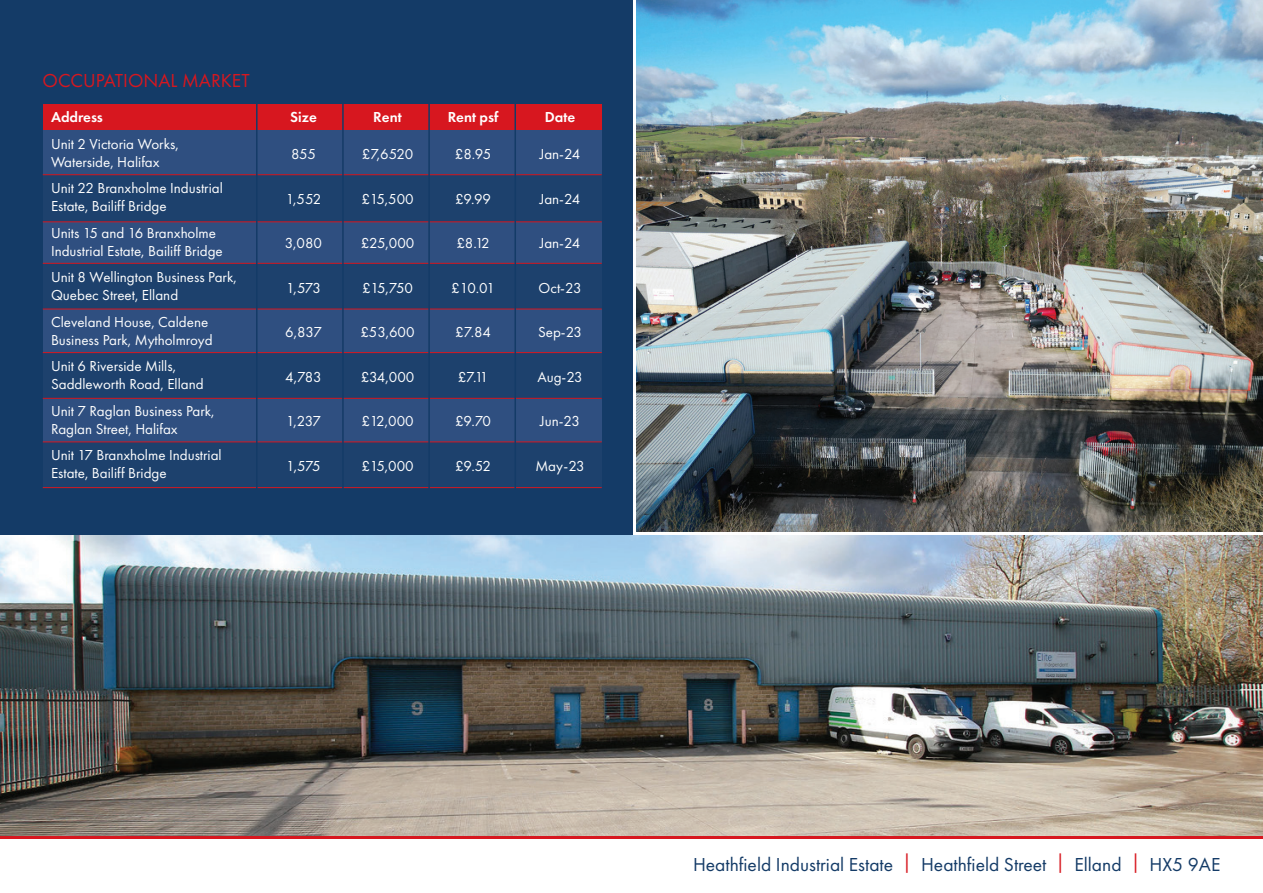
<style>
.page{position:relative;width:1263px;height:893px;background:#fff}
.page>*{position:absolute;margin:0;border:0;box-sizing:border-box;transform-origin:0 0}
.t1{font:19.5px "Futura PT";color:#143b67}
.t2{font:19.5px "Futura PT";color:#d7171f}
.t3{font:15px "Futura PT";color:#fff}
.t4{font:600 15px "Futura PT";color:#fff}
</style>
<div class="page">
<div style="left:0;top:0;width:632px;height:838px;background:#143b67"></div>
<div style="left:43px;top:105px;width:559px;height:383px;background:#2f4f80"></div>
<img style="left:637px;top:0;width:626px;height:531px">
<hr style="left:0;top:835px;width:1263px;height:3px;background:#d7171f">
<div style="left:43px;top:174px;width:559px;height:47px;background:#1d416d"></div>
<div style="left:43px;top:263px;width:559px;height:46px;background:#1d416d"></div>
<div style="left:43px;top:353px;width:559px;height:45px;background:#1d416d"></div>
<div style="left:43px;top:442px;width:559px;height:46px;background:#1d416d"></div>
<hr style="left:43px;top:221px;width:559px;height:1px;background:#d7171f">
<hr style="left:43px;top:174px;width:559px;height:1px;background:#d7171f">
<hr style="left:43px;top:263px;width:559px;height:1px;background:#d7171f">
<hr style="left:43px;top:352px;width:559px;height:1px;background:#d7171f">
<hr style="left:43px;top:441px;width:559px;height:1px;background:#d7171f">
<hr style="left:43px;top:309px;width:559px;height:1px;background:#d7171f">
<hr style="left:43px;top:398px;width:559px;height:1px;background:#d7171f">
<hr style="left:43px;top:487px;width:559px;height:1px;background:#d7171f">
<div style="left:43px;top:105px;width:559px;height:25px;background:#d7171f"></div>
<img style="left:0;top:536px;width:1263px;height:300px">
<hr style="left:256px;top:99px;width:2px;height:406px;background:#143b67">
<hr style="left:342px;top:99px;width:2px;height:406px;background:#143b67">
<hr style="left:428px;top:99px;width:2px;height:406px;background:#143b67">
<hr style="left:514px;top:99px;width:2px;height:406px;background:#143b67">
<p class="t2" style="left:43px;top:69px;width:209px">OCCUPATIONAL MARKET</p>
<p class="t4" style="left:51px;top:108px;width:53px">Address</p>
<p class="t4" style="left:290px;top:108px;width:28px">Size</p>
<p class="t4" style="left:373px;top:108px;width:30px">Rent</p>
<p class="t4" style="left:448px;top:108px;width:52px">Rent psf</p>
<p class="t4" style="left:545px;top:108px;width:32px">Date</p>
<p class="t3" style="left:51px;top:135px;width:129px">Unit 2 Victoria Works,</p>
<p class="t3" style="left:291px;top:145px;width:26px">855</p>
<p class="t3" style="left:362px;top:145px;width:53px">£7,6520</p>
<p class="t3" style="left:455px;top:145px;width:38px">£8.95</p>
<p class="t3" style="left:540px;top:145px;width:42px">Jan-24</p>
<p class="t3" style="left:51px;top:153px;width:110px">Waterside, Halifax</p>
<p class="t3" style="left:51px;top:179px;width:173px">Unit 22 Branxholme Industrial</p>
<p class="t3" style="left:286px;top:190px;width:37px">1,552</p>
<p class="t3" style="left:361px;top:190px;width:54px">£15,500</p>
<p class="t3" style="left:455px;top:190px;width:38px">£9.99</p>
<p class="t3" style="left:540px;top:190px;width:42px">Jan-24</p>
<p class="t3" style="left:51px;top:197px;width:117px">Estate, Bailiff Bridge</p>
<p class="t3" style="left:51px;top:224px;width:166px">Units 15 and 16 Branxholme</p>
<p class="t3" style="left:285px;top:234px;width:39px">3,080</p>
<p class="t3" style="left:361px;top:234px;width:55px">£25,000</p>
<p class="t3" style="left:456px;top:234px;width:35px">£8.12</p>
<p class="t3" style="left:540px;top:234px;width:42px">Jan-24</p>
<p class="t3" style="left:51px;top:242px;width:173px">Industrial Estate, Bailiff Bridge</p>
<p class="t3" style="left:51px;top:268px;width:187px">Unit 8 Wellington Business Park,</p>
<p class="t3" style="left:286px;top:279px;width:36px">1,573</p>
<p class="t3" style="left:362px;top:279px;width:53px">£15,750</p>
<p class="t3" style="left:451px;top:279px;width:45px">£10.01</p>
<p class="t3" style="left:539px;top:279px;width:44px">Oct-23</p>
<p class="t3" style="left:51px;top:286px;width:129px">Quebec Street, Elland</p>
<p class="t3" style="left:51px;top:313px;width:159px">Cleveland House, Caldene</p>
<p class="t3" style="left:285px;top:323px;width:38px">6,837</p>
<p class="t3" style="left:360px;top:323px;width:56px">£53,600</p>
<p class="t3" style="left:455px;top:323px;width:37px">£7.84</p>
<p class="t3" style="left:538px;top:323px;width:46px">Sep-23</p>
<p class="t3" style="left:51px;top:331px;width:163px">Business Park, Mytholmroyd</p>
<p class="t3" style="left:51px;top:357px;width:127px">Unit 6 Riverside Mills,</p>
<p class="t3" style="left:285px;top:368px;width:38px">4,783</p>
<p class="t3" style="left:361px;top:368px;width:55px">£34,000</p>
<p class="t3" style="left:458px;top:368px;width:32px">£7.11</p>
<p class="t3" style="left:537px;top:368px;width:47px">Aug-23</p>
<p class="t3" style="left:51px;top:375px;width:154px">Saddleworth Road, Elland</p>
<p class="t3" style="left:51px;top:402px;width:165px">Unit 7 Raglan Business Park,</p>
<p class="t3" style="left:286px;top:412px;width:37px">1,237</p>
<p class="t3" style="left:361px;top:412px;width:54px">£12,000</p>
<p class="t3" style="left:455px;top:412px;width:37px">£9.70</p>
<p class="t3" style="left:540px;top:412px;width:41px">Jun-23</p>
<p class="t3" style="left:51px;top:420px;width:128px">Raglan Street, Halifax</p>
<p class="t3" style="left:51px;top:446px;width:172px">Unit 17 Branxholme Industrial</p>
<p class="t3" style="left:286px;top:457px;width:36px">1,575</p>
<p class="t3" style="left:361px;top:457px;width:54px">£15,000</p>
<p class="t3" style="left:455px;top:457px;width:37px">£9.52</p>
<p class="t3" style="left:535px;top:457px;width:51px">May-23</p>
<p class="t3" style="left:51px;top:464px;width:117px">Estate, Bailiff Bridge</p>
<p class="t1" style="left:693px;top:853px;width:529px">Heathfield Industrial Estate <sup>|</sup> Heathfield Street <sup>|</sup> Elland <sup>|</sup> HX5 9AE</p>
</div>
